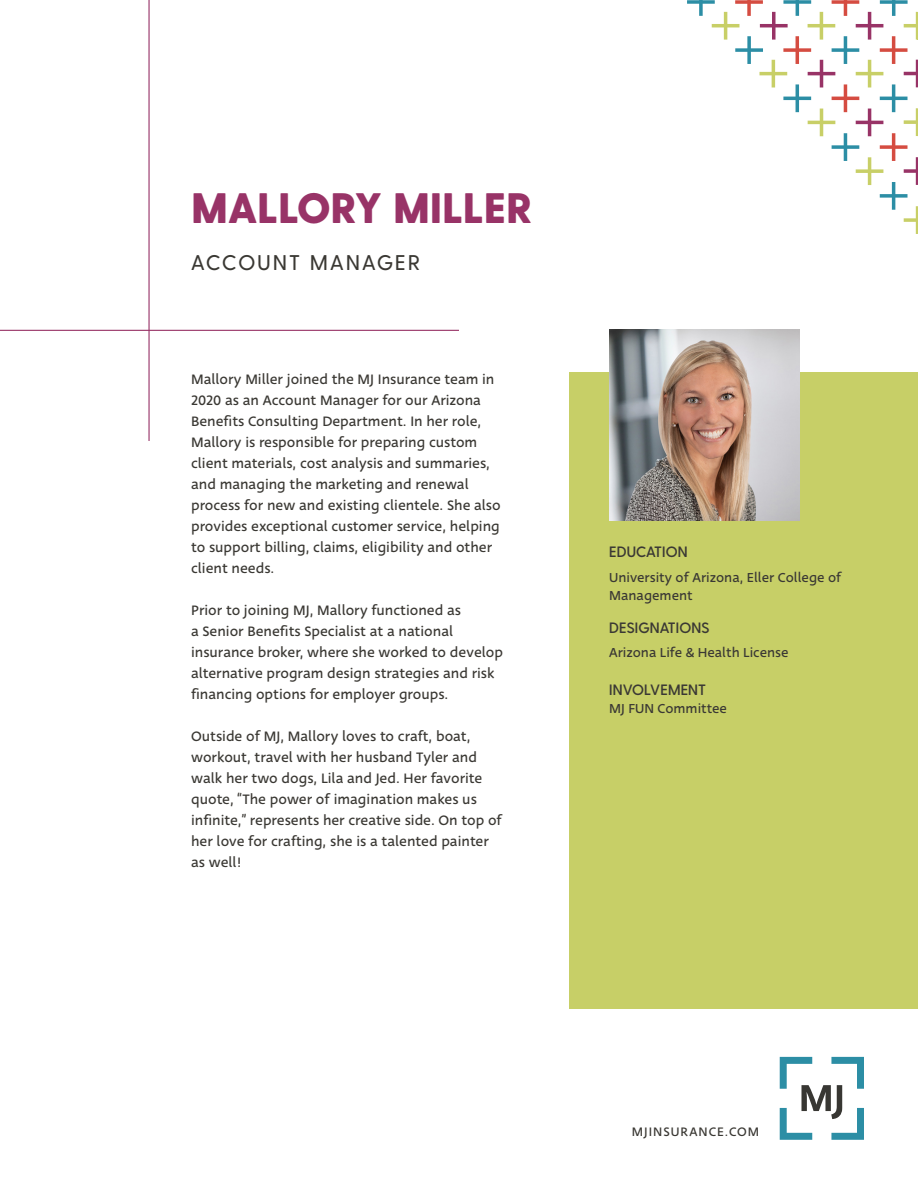
<style>
.page{position:relative;width:918px;height:1188px;background:#fff}
.page>*{position:absolute;margin:0;border:0;box-sizing:border-box;transform-origin:0 0}
.Name{font:800 42.6px "Greycliff CF";letter-spacing:.01em;color:#983367}
.Job_Title{font:500 21.3px "Greycliff CF";letter-spacing:.11em;color:#3a3833}
.t1{font:15px/21px "Deva Ideal";color:#3a3833}
.Sidebar_Title{font:600 15px "Greycliff CF";letter-spacing:.01em;color:#3a3834}
.Sidebar_Body{font:600 15px "Greycliff CF";letter-spacing:.01em;color:#3a3834}
.Sidebar_Body-2{font:14.25px/18px "Deva Ideal";color:#3a3834}
.t2{font:13.5px "Deva Ideal";letter-spacing:.075em;color:#3a3833}
</style>
<div class="page">
<div style="left:569px;top:373px;width:349px;height:636px;background:#c7cf67"></div>
<svg style="left:687px;top:0;width:231px;height:234px"></svg>
<hr style="left:0;top:330px;width:459px;height:1px;background:#983367">
<hr style="left:148px;top:0;width:2px;height:441px;background:#983367">
<svg style="left:780px;top:1057px;width:84px;height:83px"></svg>
<img style="left:609px;top:330px;width:191px;height:190px">
<p class="Name" style="left:191px;top:182px;width:342px">MALLORY MILLER</p>
<p class="Job_Title" style="left:191px;top:250px;width:230px">ACCOUNT MANAGER</p>
<p class="t1" style="left:191px;top:369px;width:311px">Mallory Miller joined the MJ Insurance team in 2020 as an Account Manager for our Arizona Benefits Consulting Department. In her role, Mallory is responsible for preparing custom client materials, cost analysis and summaries, and managing the marketing and renewal process for new and existing clientele. She also provides exceptional customer service, helping to support billing, claims, eligibility and other client needs.</p>
<p class="t1" style="left:191px;top:600px;width:313px">Prior to joining MJ, Mallory functioned as<br>a Senior Benefits Specialist at a national insurance broker, where she worked to develop alternative program design strategies and risk financing options for employer groups.</p>
<p class="t1" style="left:191px;top:726px;width:312px">Outside of MJ, Mallory loves to craft, boat, workout, travel with her husband Tyler and walk her two dogs, Lila and Jed. Her favorite quote, “The power of imagination makes us infinite,” represents her creative side. On top of her love for crafting, she is a talented painter as well!</p>
<p class="Sidebar_Body" style="left:609px;top:543px;width:80px">EDUCATION</p>
<p class="Sidebar_Body-2" style="left:609px;top:568px;width:234px">University of Arizona, Eller College of<br>Management</p>
<p class="Sidebar_Title" style="left:609px;top:619px;width:102px">DESIGNATIONS</p>
<p class="Sidebar_Body-2" style="left:609px;top:644px;width:181px">Arizona Life &amp; Health License</p>
<p class="Sidebar_Title" style="left:609px;top:681px;width:98px">INVOLVEMENT</p>
<p class="Sidebar_Body-2" style="left:609px;top:700px;width:119px">MJ FUN Committee</p>
<p class="t2" style="left:632px;top:1124px;width:129px">MJINSURANCE.COM</p>
</div>
